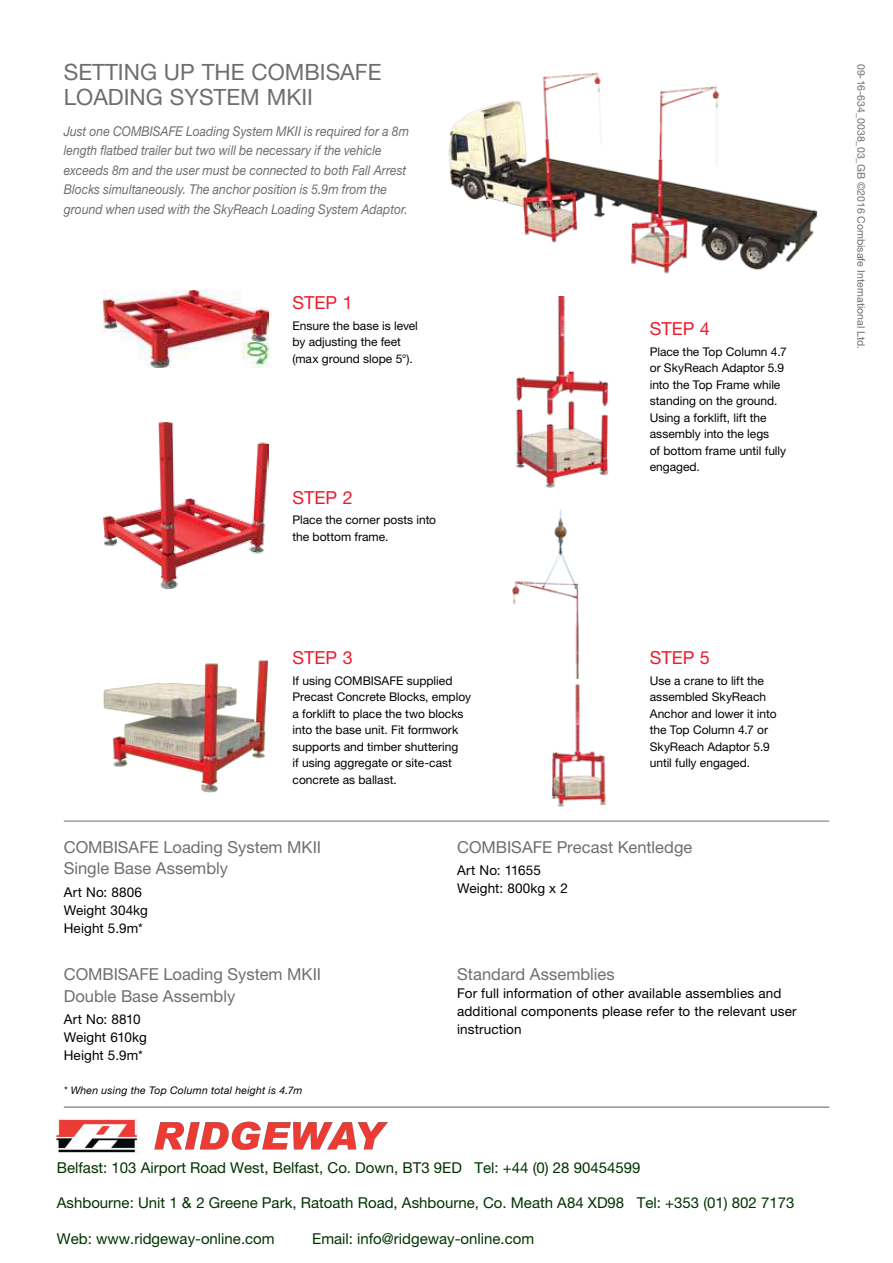
<style>
.page{position:relative;width:893px;height:1263px;background:#fff}
.page>*{position:absolute;margin:0;border:0;box-sizing:border-box;transform-origin:0 0}
.t1{font:22.5px/25.5px "Helvetica Neue LT Pro";color:#6d6e71}
.t2{font:18px "Helvetica Neue LT Pro";color:#ed1c2e}
.t3{font:16.5px/21.6px "Helvetica Neue LT Pro";color:#6d6e71}
.t4{font:15px "Helvetica Neue LT Pro";color:#030}
.t5{font:italic 13.5px/19.5px "Helvetica Neue LT Pro";color:#6d6e71;scale:.9 1}
.t6{font:13.5px/18px "Helvetica Neue LT Pro";letter-spacing:.01em;color:#000}
.t7{font:12px/16.5px "Helvetica Neue LT Pro";color:#000}
.t8{font:10.5px "Helvetica Neue LT Pro";color:#6d6e71}
.t9{font:italic 10.5px "Helvetica Neue LT Pro";letter-spacing:.02em;color:#000}
.s1{font-family:"Arial"}
</style>
<div class="page">
<hr style="left:64px;top:1106px;width:765px;height:2px;background:#6d6e71">
<hr style="left:64px;top:821px;width:765px;height:1px;background:#6d6e71">
<img style="left:448px;top:72px;width:370px;height:202px">
<img style="left:516px;top:296px;width:93px;height:192px">
<img style="left:512px;top:509px;width:94px;height:298px">
<img style="left:103px;top:423px;width:166px;height:165px">
<img style="left:103px;top:660px;width:166px;height:133px">
<img style="left:103px;top:290px;width:165px;height:78px">
<img style="left:56px;top:1118px;width:331px;height:35px">
<h1 class="t1" style="left:64px;top:59px;width:319px">SETTING UP THE COMBISAFE<br>LOADING SYSTEM MKII</h1>
<p class="t5" style="left:64px;top:121px;width:385px">Just one COMBISAFE Loading System MKII is required for a 8m length flatbed trailer but two will be necessary if the vehicle exceeds 8m and the user must be connected to both Fall Arrest Blocks simultaneously. The anchor position is 5.9m from the ground when used with the SkyReach Loading System Adaptor.</p>
<h2 class="t2" style="left:293px;top:292px;width:62px">STEP 1</h2>
<p class="t7" style="left:293px;top:317px;width:127px">Ensure the base is level by adjusting the feet (max ground slope 5°).</p>
<h2 class="t2" style="left:650px;top:317px;width:62px">STEP 4</h2>
<p class="t7" style="left:650px;top:343px;width:139px">Place the Top Column 4.7 or SkyReach Adaptor 5.9 into the Top Frame while standing on the ground.<br>Using a forklift, lift the assembly into the legs<br>of bottom frame until fully engaged.</p>
<h2 class="t2" style="left:293px;top:486px;width:62px">STEP 2</h2>
<p class="t7" style="left:293px;top:511px;width:145px">Place the corner posts into the bottom frame.</p>
<h2 class="t2" style="left:293px;top:646px;width:62px">STEP 3</h2>
<p class="t7" style="left:293px;top:672px;width:180px">If using COMBISAFE supplied<br>Precast Concrete Blocks, employ a forklift to place the two blocks into the base unit. Fit formwork supports and timber shuttering<br>if using aggregate or site-cast concrete as ballast.</p>
<h2 class="t2" style="left:650px;top:646px;width:62px">STEP 5</h2>
<p class="t7" style="left:650px;top:672px;width:128px">Use a crane to lift the assembled SkyReach<br>Anchor and lower it into the Top Column 4.7 or<br>SkyReach Adaptor 5.9 until fully engaged.</p>
<h3 class="t3" style="left:64px;top:836px;width:259px">COMBISAFE Loading System MKII<br>Single Base Assembly</h3>
<p class="t6" style="left:64px;top:882px;width:85px">Art No: 8806<br>Weight 304kg<br>Height 5.9m*</p>
<h3 class="t3" style="left:64px;top:963px;width:259px">COMBISAFE Loading System MKII<br>Double Base Assembly</h3>
<p class="t6" style="left:64px;top:1010px;width:85px">Art No: 8810<br>Weight 610kg<br>Height 5.9m*</p>
<p class="t9" style="left:64px;top:1083px;width:240px">* When using the Top Column total height is 4.7m</p>
<h3 class="t3" style="left:457px;top:836px;width:237px">COMBISAFE Precast Kentledge</h3>
<p class="t6" style="left:457px;top:861px;width:112px">Art No: 11655<br>Weight: 800kg x 2</p>
<h3 class="t3" style="left:457px;top:963px;width:159px">Standard Assemblies</h3>
<p class="t6" style="left:457px;top:984px;width:341px">For full information of other available assemblies and additional components please refer to the relevant user instruction</p>
<p class="t4" style="left:57px;top:1158px;width:585px">Belfast: 103 Airport Road West, Belfast, Co. Down, BT3 9ED Tel: +44 (0) 28 90454599</p>
<p class="t4" style="left:57px;top:1194px;width:739px">Ashbourne: Unit 1 <span class="s1">&amp;</span> 2 Greene Park, Ratoath Road, Ashbourne, Co. Meath A84 XD98 Tel: +353 (01) 802 7173</p>
<p class="t4" style="left:57px;top:1229px;width:219px">Web: www.ridgeway-online.com</p>
<p class="t4" style="left:312px;top:1229px;width:224px">Email: info@ridgeway-online.com</p>
<p class="t8" style="left:867px;top:64px;width:287px;rotate:90deg">09-16-634_0038_03_GB ©2016 Combisafe International Ltd.</p>
</div>
